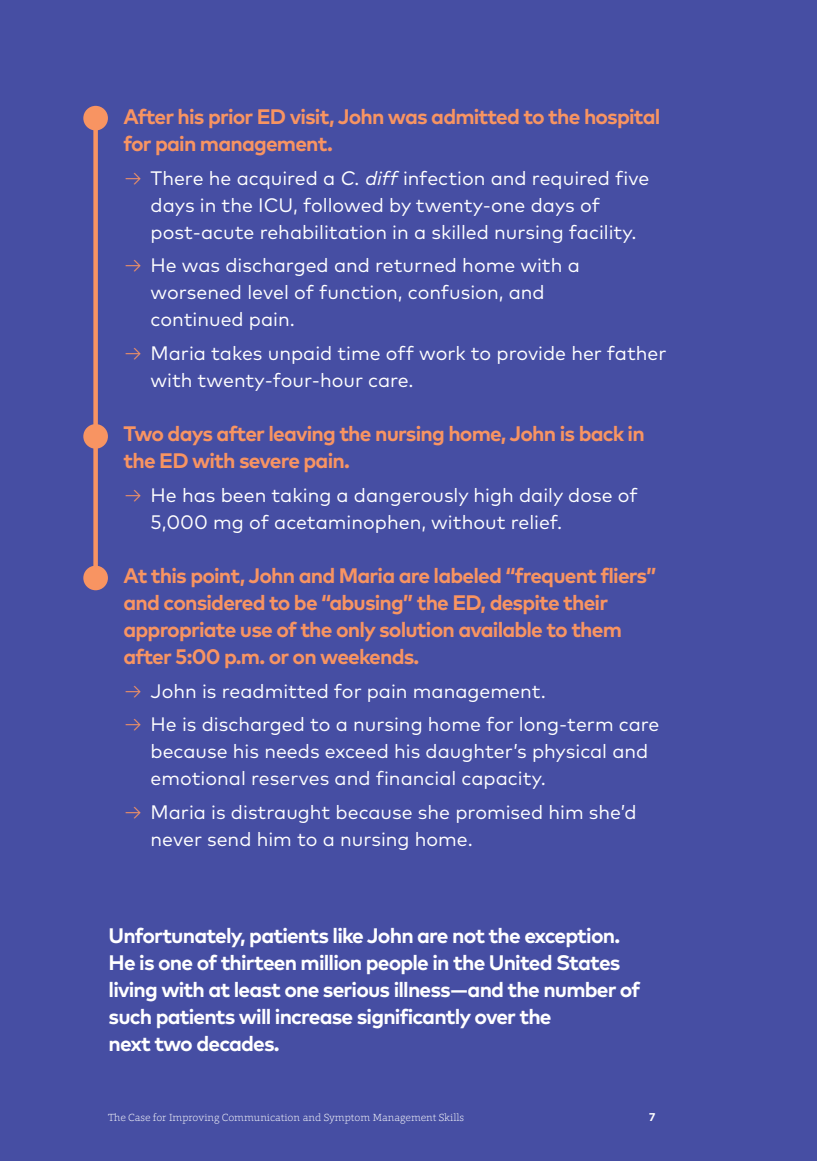
<style>
.page{position:relative;width:817px;height:1161px;background:#464ea3}
.page>*{position:absolute;margin:0;border:0;box-sizing:border-box;transform-origin:0 0}
.t1{font:700 21px/27px "Mark OT";letter-spacing:-.04em;color:#f89462}
.t2{font:700 21px/27px "Mark OT";letter-spacing:-.04em;color:#fff}
.t3{font:19.5px/27px "Mark OT";color:#fff}
.t4{font:700 11.25px "Mark OT";color:#fff}
.t5{font:200 10.5px "Foro";color:#fff}
.s1{font-weight:300;color:#f89462}
.s2{font-style:italic}
</style>
<div class="page">
<div style="left:93px;top:120px;width:5px;height:462px;background:#f89462"></div>
<div style="left:83px;top:106px;width:25px;height:24px;background:#f89462;border-radius:50%"></div>
<div style="left:83px;top:566px;width:25px;height:24px;background:#f89462;border-radius:50%"></div>
<div style="left:83px;top:424px;width:25px;height:25px;background:#f89462;border-radius:50%"></div>
<p class="t1" style="left:124px;top:102px;width:538px">After his prior ED visit, John was admitted to the hospital for pain management.</p>
<p class="t3" style="left:151px;top:164px;width:500px;text-indent:-27px"><span class="s1">→</span> There he acquired a <span class="s2">C. diff</span> infection and required five days in the ICU, followed by twenty-one days of post-acute rehabilitation in a skilled nursing facility.</p>
<p class="t3" style="left:151px;top:252px;width:431px;text-indent:-27px"><span class="s1">→</span> He was discharged and returned home with a worsened level of function, confusion, and continued pain.</p>
<p class="t3" style="left:151px;top:340px;width:517px;text-indent:-27px"><span class="s1">→</span> Maria takes unpaid time off work to provide her father with twenty-four-hour care.</p>
<p class="t1" style="left:124px;top:420px;width:523px">Two days after leaving the nursing home, John is back in the ED with severe pain.</p>
<p class="t3" style="left:151px;top:481px;width:489px;text-indent:-27px"><span class="s1">→</span> He has been taking a dangerously high daily dose of<br>5,000 mg of acetaminophen, without relief.</p>
<p class="t1" style="left:124px;top:561px;width:534px">At this point, John and Maria are labeled “frequent fliers” and considered to be “abusing” the ED, despite their appropriate use of the only solution available to them after 5:00 p.m. or on weekends.</p>
<p class="t3" style="left:124px;top:677px;width:424px"><span class="s1">→</span> John is readmitted for pain management.</p>
<p class="t3" style="left:151px;top:711px;width:510px;text-indent:-27px"><span class="s1">→</span> He is discharged to a nursing home for long-term care because his needs exceed his daughter’s physical and emotional reserves and financial capacity.</p>
<p class="t3" style="left:151px;top:799px;width:488px;text-indent:-27px"><span class="s1">→</span> Maria is distraught because she promised him she’d never send him to a nursing home.</p>
<p class="t2" style="left:109px;top:921px;width:533px">Unfortunately, patients like John are not the exception.<br>He is one of thirteen million people in the United States living with at least one serious illness — and the number of such patients will increase significantly over the<br>next two decades.</p>
<p class="t5" style="left:108px;top:1110px;width:358px">The Case for Improving Communication and Symptom Management Skills</p>
<p class="t4" style="left:649px;top:1109px;width:8px">7</p>
</div>
